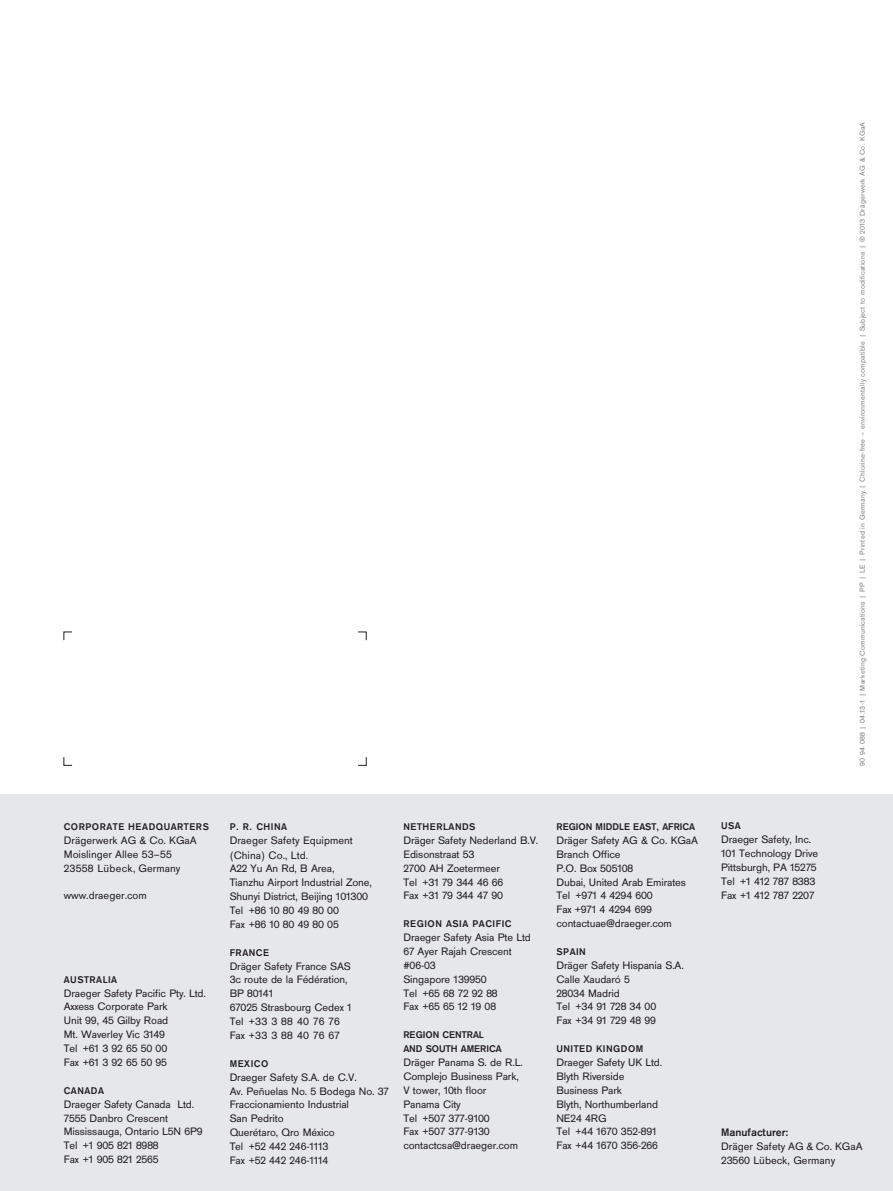
<style>
.page{position:relative;width:893px;height:1191px;background:#fff}
.page>*{position:absolute;margin:0;border:0;box-sizing:border-box;transform-origin:0 0}
.Fliesstext{font:11.25px/13.8px "Draeger San";letter-spacing:-.01em;color:#231f20}
.Fliesstext-2{font:11.25px "Draeger San";letter-spacing:.025em;color:#231f20}
.t1{font:700 11.25px "Draeger San";color:#231f20}
.Headline_Land_vers{font:700 10.2px "Draeger San";letter-spacing:.05em;color:#231f20}
.Fliesstext-3{font:700 10.2px/13.8px "Draeger San";color:#231f20}
.Headline_Land_vers-2{font:700 10.2px "Draeger San";color:#231f20}
.Fliesstext-4{font:700 10.2px "Draeger San";letter-spacing:.05em;color:#231f20}
.t2{font:7.5px "Draeger San";letter-spacing:.025em;color:#808285}
</style>
<div class="page">
<svg style="left:63px;top:631px;width:9px;height:10px"></svg>
<svg style="left:63px;top:757px;width:10px;height:9px"></svg>
<svg style="left:358px;top:757px;width:9px;height:9px"></svg>
<svg style="left:358px;top:631px;width:9px;height:10px"></svg>
<div style="left:0;top:794px;width:893px;height:397px;background:#e6e7e9"></div>
<p class="Fliesstext-4" style="left:64px;top:821px;width:147px">CORPORATE HEADQUARTERS</p>
<p class="Fliesstext" style="left:64px;top:833px;width:134px">Drägerwerk AG &amp; Co. KGaA</p>
<p class="Fliesstext" style="left:64px;top:847px;width:110px">Moislinger Allee 53–55</p>
<p class="Fliesstext-2" style="left:64px;top:861px;width:118px">23558 Lübeck, Germany</p>
<p class="Fliesstext" style="left:64px;top:889px;width:85px">www.draeger.com</p>
<p class="Headline_Land_vers" style="left:64px;top:973px;width:55px">AUSTRALIA</p>
<p class="Fliesstext" style="left:64px;top:986px;width:144px">Draeger Safety Pacific Pty. Ltd.</p>
<p class="Fliesstext" style="left:64px;top:1000px;width:105px">Axxess Corporate Park</p>
<p class="Fliesstext" style="left:64px;top:1014px;width:106px">Unit 99, 45 Gilby Road</p>
<p class="Fliesstext" style="left:64px;top:1027px;width:103px">Mt. Waverley Vic 3149</p>
<p class="Fliesstext" style="left:64px;top:1041px;width:105px">Tel +61 3 92 65 50 00</p>
<p class="Fliesstext" style="left:64px;top:1055px;width:105px">Fax +61 3 92 65 50 95</p>
<p class="Headline_Land_vers" style="left:64px;top:1084px;width:42px">CANADA</p>
<p class="Fliesstext" style="left:64px;top:1097px;width:132px">Draeger Safety Canada Ltd.</p>
<p class="Fliesstext" style="left:64px;top:1111px;width:106px">7555 Danbro Crescent</p>
<p class="Fliesstext" style="left:64px;top:1125px;width:140px">Mississauga, Ontario L5N 6P9</p>
<p class="Fliesstext" style="left:64px;top:1138px;width:96px">Tel +1 905 821 8988</p>
<p class="Fliesstext" style="left:64px;top:1152px;width:96px">Fax +1 905 821 2565</p>
<p class="Headline_Land_vers" style="left:230px;top:821px;width:59px">P. R. CHINA</p>
<p class="Fliesstext" style="left:230px;top:833px;width:125px;line-height:14.2px">Draeger Safety Equipment (China) Co., Ltd.</p>
<p class="Fliesstext" style="left:230px;top:862px;width:144px">A22 Yu An Rd, B Area,<br>Tianzhu Airport Industrial Zone,<br>Shunyi District, Beijing 101300</p>
<p class="Fliesstext" style="left:230px;top:903px;width:111px">Tel +86 10 80 49 80 00</p>
<p class="Fliesstext" style="left:230px;top:917px;width:111px">Fax +86 10 80 49 80 05</p>
<p class="Headline_Land_vers" style="left:230px;top:946px;width:41px">FRANCE</p>
<p class="Fliesstext" style="left:230px;top:959px;width:123px">Dräger Safety France SAS</p>
<p class="Fliesstext" style="left:230px;top:973px;width:119px">3c route de la Fédération,<br>BP 80141</p>
<p class="Fliesstext" style="left:230px;top:1000px;width:123px">67025 Strasbourg Cedex 1</p>
<p class="Fliesstext-2" style="left:230px;top:1015px;width:112px">Tel +33 3 88 40 76 76</p>
<p class="Fliesstext-2" style="left:230px;top:1029px;width:112px">Fax +33 3 88 40 76 67</p>
<p class="Headline_Land_vers" style="left:230px;top:1057px;width:40px">MEXICO</p>
<p class="Fliesstext" style="left:230px;top:1070px;width:129px">Draeger Safety S.A. de C.V.</p>
<p class="Fliesstext" style="left:230px;top:1084px;width:161px">Av. Peñuelas No. 5 Bodega No. 37</p>
<p class="Fliesstext" style="left:230px;top:1098px;width:121px">Fraccionamiento Industrial<br>San Pedrito</p>
<p class="Fliesstext" style="left:230px;top:1125px;width:107px">Querétaro, Qro México</p>
<p class="Fliesstext" style="left:230px;top:1139px;width:100px">Tel +52 442 246-1113</p>
<p class="Fliesstext" style="left:230px;top:1153px;width:100px">Fax +52 442 246-1114</p>
<p class="Headline_Land_vers" style="left:403px;top:821px;width:74px">NETHERLANDS</p>
<p class="Fliesstext" style="left:403px;top:833px;width:136px">Dräger Safety Nederland B.V.</p>
<p class="Fliesstext" style="left:403px;top:847px;width:73px">Edisonstraat 53</p>
<p class="Fliesstext" style="left:403px;top:861px;width:98px">2700 AH Zoetermeer</p>
<p class="Fliesstext" style="left:403px;top:875px;width:101px">Tel +31 79 344 46 66</p>
<p class="Fliesstext" style="left:403px;top:889px;width:101px">Fax +31 79 344 47 90</p>
<p class="Headline_Land_vers" style="left:403px;top:918px;width:110px">REGION ASIA PACIFIC</p>
<p class="Fliesstext" style="left:403px;top:930px;width:129px">Draeger Safety Asia Pte Ltd</p>
<p class="Fliesstext" style="left:403px;top:944px;width:110px">67 Ayer Rajah Crescent #06-03</p>
<p class="Fliesstext" style="left:403px;top:972px;width:85px">Singapore 139950</p>
<p class="Fliesstext" style="left:403px;top:986px;width:96px">Tel +65 68 72 92 88</p>
<p class="Fliesstext" style="left:403px;top:1000px;width:94px">Fax +65 65 12 19 08</p>
<p class="Fliesstext-3" style="left:403px;top:1028px;width:100px">REGION CENTRAL<br>AND SOUTH AMERICA</p>
<p class="Fliesstext" style="left:403px;top:1055px;width:121px">Dräger Panama S. de R.L.</p>
<p class="Fliesstext" style="left:403px;top:1069px;width:117px">Complejo Business Park,<br>V tower, 10th floor</p>
<p class="Fliesstext" style="left:403px;top:1097px;width:59px">Panama City</p>
<p class="Fliesstext" style="left:403px;top:1111px;width:88px">Tel +507 377-9100</p>
<p class="Fliesstext" style="left:403px;top:1125px;width:88px">Fax +507 377-9130</p>
<p class="Fliesstext" style="left:403px;top:1138px;width:116px">contactcsa@draeger.com</p>
<p class="Headline_Land_vers-2" style="left:556px;top:821px;width:140px">REGION MIDDLE EAST, AFRICA</p>
<p class="Fliesstext" style="left:556px;top:833px;width:143px">Dräger Safety AG &amp; Co. KGaA</p>
<p class="Fliesstext" style="left:556px;top:847px;width:131px">Branch Office<br>P.O. Box 505108<br>Dubai, United Arab Emirates</p>
<p class="Fliesstext" style="left:556px;top:889px;width:98px">Tel +971 4 4294 600<br>Fax +971 4 4294 699</p>
<p class="Fliesstext" style="left:556px;top:916px;width:117px">contactuae@draeger.com</p>
<p class="Headline_Land_vers" style="left:556px;top:946px;width:31px">SPAIN</p>
<p class="Fliesstext" style="left:556px;top:958px;width:129px">Dräger Safety Hispania S.A.</p>
<p class="Fliesstext" style="left:556px;top:972px;width:75px">Calle Xaudaró 5</p>
<p class="Fliesstext" style="left:556px;top:986px;width:65px">28034 Madrid</p>
<p class="Fliesstext" style="left:556px;top:1000px;width:101px">Tel +34 91 728 34 00</p>
<p class="Fliesstext" style="left:556px;top:1014px;width:101px">Fax +34 91 729 48 99</p>
<p class="Headline_Land_vers" style="left:556px;top:1043px;width:88px">UNITED KINGDOM</p>
<p class="Fliesstext" style="left:556px;top:1055px;width:107px">Draeger Safety UK Ltd.</p>
<p class="Fliesstext" style="left:556px;top:1069px;width:69px">Blyth Riverside<br>Business Park</p>
<p class="Fliesstext" style="left:556px;top:1097px;width:103px">Blyth, Northumberland<br>NE24 4RG</p>
<p class="Fliesstext" style="left:556px;top:1125px;width:102px">Tel +44 1670 352-891</p>
<p class="Fliesstext" style="left:556px;top:1138px;width:103px">Fax +44 1670 356-266</p>
<p class="Headline_Land_vers" style="left:721px;top:820px;width:21px">USA</p>
<p class="Fliesstext" style="left:721px;top:832px;width:91px">Draeger Safety, Inc.</p>
<p class="Fliesstext" style="left:721px;top:846px;width:98px">101 Technology Drive</p>
<p class="Fliesstext" style="left:721px;top:860px;width:97px">Pittsburgh, PA 15275</p>
<p class="Fliesstext" style="left:721px;top:874px;width:96px">Tel +1 412 787 8383</p>
<p class="Fliesstext" style="left:721px;top:888px;width:95px">Fax +1 412 787 2207</p>
<p class="t2" style="left:858px;top:765px;width:645px;rotate:-90deg">90 94 088 | 04.13-1 | Marketing Communications | PP | LE | Printed in Germany | Chlorine-free – environmentally compatible | Subject to modifications | © 2013 Drägerwerk AG &amp; Co. KGaA</p>
<p class="t1" style="left:721px;top:1125px;width:69px">Manufacturer:</p>
<p class="Fliesstext" style="left:721px;top:1139px;width:143px">Dräger Safety AG &amp; Co. KGaA</p>
<p class="Fliesstext" style="left:721px;top:1153px;width:116px">23560 Lübeck, Germany</p>
</div>
